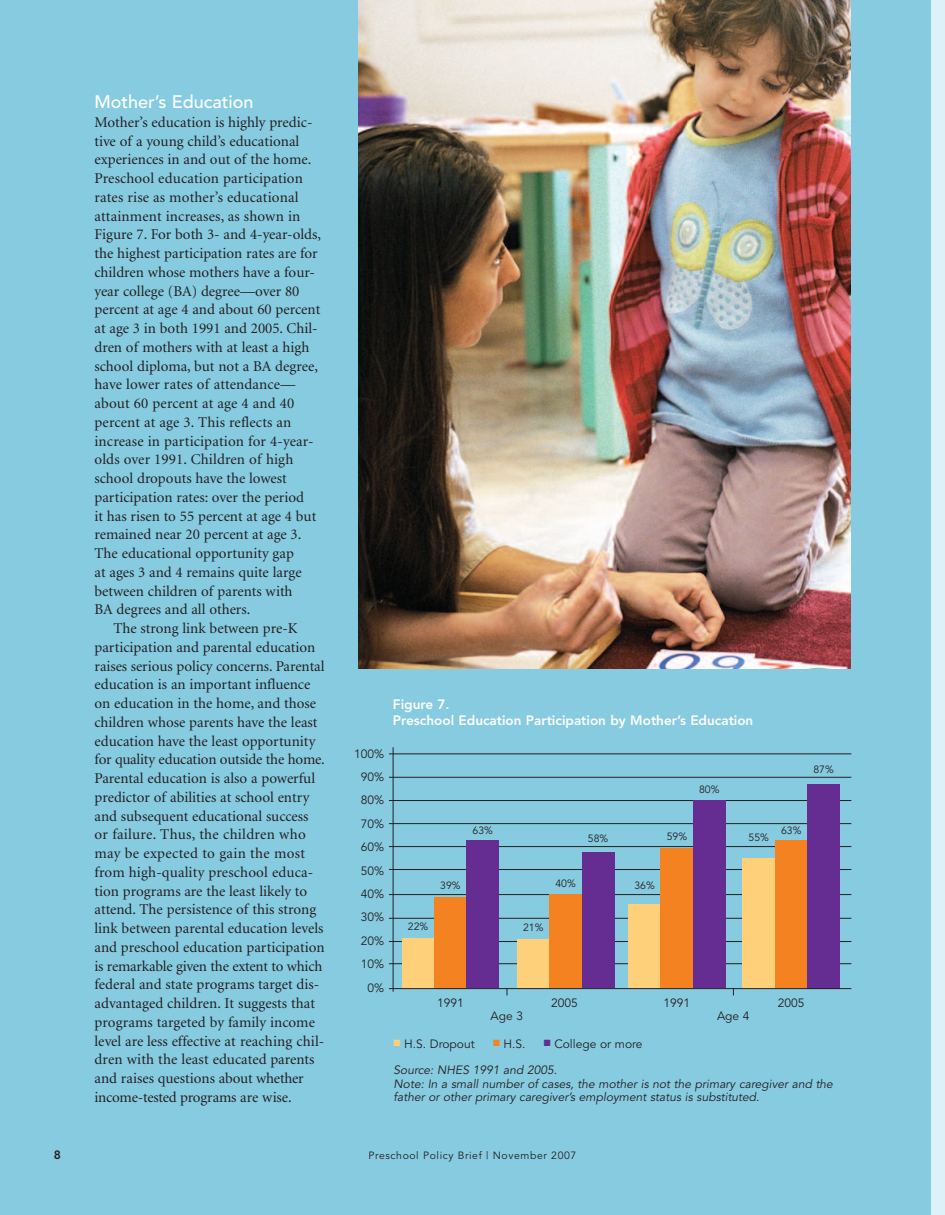
<style>
.page{position:relative;width:945px;height:1215px;background:#fff}
.page>*{position:absolute;margin:0;border:0;box-sizing:border-box;transform-origin:0 0}
.t1{font:500 18px "Avenir";color:#fff}
.t2{font:15px "Minion";color:#231f20}
.t3{font:15px "Minion";letter-spacing:.02em;color:#231f20}
.t4{font:800 13.5px/16.5px "Avenir";color:#fff}
.t5{font:italic 12px/13.5px "Avenir";color:#231f20}
.t6{font:12px/23.4px "Avenir";color:#231f20;text-align:right}
.t7{font:800 12px "Avenir";color:#231f20}
.t8{font:10.5px "Avenir";letter-spacing:.055em;color:#231f20}
.s1{color:#fed07a}
.s2{color:#f58220}
.s3{color:#652d91}
</style>
<div class="page">
<div style="left:0;top:0;width:932px;height:1215px;background:#87cbe1"></div>
<div style="left:932px;top:0;width:13px;height:1215px;background:#dcf1f8"></div>
<hr style="left:393px;top:747px;width:1px;height:245px;background:#231f20">
<hr style="left:389px;top:963px;width:462px;height:1px;background:#231f20">
<hr style="left:389px;top:941px;width:462px;height:1px;background:#231f20">
<hr style="left:389px;top:918px;width:462px;height:1px;background:#231f20">
<hr style="left:389px;top:894px;width:462px;height:1px;background:#231f20">
<hr style="left:389px;top:823px;width:462px;height:1px;background:#231f20">
<hr style="left:389px;top:800px;width:462px;height:1px;background:#231f20">
<hr style="left:389px;top:846px;width:462px;height:1px;background:#231f20">
<hr style="left:389px;top:869px;width:462px;height:1px;background:#231f20">
<hr style="left:389px;top:777px;width:462px;height:1px;background:#231f20">
<hr style="left:389px;top:754px;width:462px;height:1px;background:#231f20">
<div style="left:402px;top:938px;width:32px;height:50px;background:#fed07a"></div>
<div style="left:434px;top:897px;width:33px;height:91px;background:#f58220"></div>
<div style="left:467px;top:840px;width:32px;height:148px;background:#652d91"></div>
<div style="left:517px;top:940px;width:32px;height:48px;background:#fed07a"></div>
<div style="left:549px;top:895px;width:33px;height:93px;background:#f58220"></div>
<div style="left:582px;top:853px;width:32px;height:135px;background:#652d91"></div>
<div style="left:628px;top:904px;width:33px;height:84px;background:#fed07a"></div>
<div style="left:661px;top:849px;width:32px;height:139px;background:#f58220"></div>
<div style="left:693px;top:801px;width:33px;height:187px;background:#652d91"></div>
<div style="left:743px;top:858px;width:32px;height:130px;background:#fed07a"></div>
<div style="left:775px;top:840px;width:32px;height:148px;background:#f58220"></div>
<div style="left:807px;top:784px;width:33px;height:204px;background:#652d91"></div>
<img style="left:359px;top:0;width:491px;height:669px">
<hr style="left:389px;top:988px;width:462px;height:1px;background:#231f20">
<p class="t1" style="left:94px;top:94px;width:161px">Mother’s Education</p>
<p class="t2" style="left:94px;top:116px;width:220px">Mother’s education is highly predic-</p>
<p class="t2" style="left:94px;top:135px;width:206px">tive of a young child’s educational</p>
<p class="t2" style="left:94px;top:154px;width:218px">experiences in and out of the home.</p>
<p class="t2" style="left:94px;top:172px;width:210px">Preschool education participation</p>
<p class="t2" style="left:95px;top:191px;width:206px">rates rise as mother’s educational</p>
<p class="t2" style="left:95px;top:210px;width:207px">attainment increases, as shown in</p>
<p class="t2" style="left:94px;top:229px;width:228px">Figure 7. For both 3- and 4-year-olds,</p>
<p class="t2" style="left:95px;top:247px;width:225px">the highest participation rates are for</p>
<p class="t2" style="left:94px;top:266px;width:222px">children whose mothers have a four-</p>
<p class="t2" style="left:94px;top:285px;width:206px">year college (BA) degree—over 80</p>
<p class="t2" style="left:94px;top:304px;width:227px">percent at age 4 and about 60 percent</p>
<p class="t2" style="left:94px;top:322px;width:225px">at age 3 in both 1991 and 2005. Chil-</p>
<p class="t2" style="left:94px;top:341px;width:216px">dren of mothers with at least a high</p>
<p class="t2" style="left:94px;top:360px;width:225px">school diploma, but not a BA degree,</p>
<p class="t2" style="left:94px;top:379px;width:202px">have lower rates of attendance—</p>
<p class="t2" style="left:94px;top:397px;width:201px">about 60 percent at age 4 and 40</p>
<p class="t2" style="left:94px;top:416px;width:198px">percent at age 3. This reflects an</p>
<p class="t2" style="left:94px;top:435px;width:221px">increase in participation for 4-year-</p>
<p class="t2" style="left:94px;top:454px;width:200px">olds over 1991. Children of high</p>
<p class="t2" style="left:94px;top:472px;width:194px">school dropouts have the lowest</p>
<p class="t2" style="left:94px;top:491px;width:211px">participation rates: over the period</p>
<p class="t2" style="left:94px;top:510px;width:223px">it has risen to 55 percent at age 4 but</p>
<p class="t2" style="left:94px;top:529px;width:208px">remained near 20 percent at age 3.</p>
<p class="t2" style="left:94px;top:547px;width:201px">The educational opportunity gap</p>
<p class="t2" style="left:94px;top:566px;width:209px">at ages 3 and 4 remains quite large</p>
<p class="t2" style="left:94px;top:585px;width:200px">between children of parents with</p>
<p class="t2" style="left:94px;top:604px;width:157px">BA degrees and all others.</p>
<p class="t2" style="left:113px;top:622px;width:186px">The strong link between pre-K</p>
<p class="t2" style="left:94px;top:641px;width:222px">participation and parental education</p>
<p class="t2" style="left:94px;top:660px;width:231px">raises serious policy concerns. Parental</p>
<p class="t2" style="left:94px;top:679px;width:217px">education is an important influence</p>
<p class="t2" style="left:94px;top:697px;width:223px">on education in the home, and those</p>
<p class="t2" style="left:94px;top:716px;width:225px">children whose parents have the least</p>
<p class="t2" style="left:94px;top:735px;width:222px">education have the least opportunity</p>
<p class="t2" style="left:94px;top:754px;width:232px">for quality education outside the home.</p>
<p class="t2" style="left:94px;top:772px;width:222px">Parental education is also a powerful</p>
<p class="t2" style="left:94px;top:791px;width:217px">predictor of abilities at school entry</p>
<p class="t2" style="left:94px;top:810px;width:216px">and subsequent educational success</p>
<p class="t3" style="left:94px;top:829px;width:213px">or failure. Thus, the children who</p>
<p class="t3" style="left:95px;top:847px;width:212px">may be expected to gain the most</p>
<p class="t2" style="left:95px;top:866px;width:220px">from high-quality preschool educa-</p>
<p class="t2" style="left:95px;top:885px;width:214px">tion programs are the least likely to</p>
<p class="t2" style="left:95px;top:904px;width:223px">attend. The persistence of this strong</p>
<p class="t2" style="left:95px;top:922px;width:231px">link between parental education levels</p>
<p class="t2" style="left:95px;top:941px;width:232px">and preschool education participation</p>
<p class="t2" style="left:95px;top:960px;width:229px">is remarkable given the extent to which</p>
<p class="t2" style="left:95px;top:979px;width:226px">federal and state programs target dis-</p>
<p class="t2" style="left:95px;top:997px;width:222px">advantaged children. It suggests that</p>
<p class="t2" style="left:95px;top:1016px;width:222px">programs targeted by family income</p>
<p class="t2" style="left:95px;top:1035px;width:231px">level are less effective at reaching chil-</p>
<p class="t2" style="left:95px;top:1054px;width:222px">dren with the least educated parents</p>
<p class="t2" style="left:95px;top:1072px;width:211px">and raises questions about whether</p>
<p class="t2" style="left:95px;top:1091px;width:199px">income-tested programs are wise.</p>
<p class="t6" style="left:354px;top:743px;width:32px">100%<br>90%<br>80%<br>70%<br>60%<br>50%<br>40%<br>30%<br>20%<br>10%<br>0%</p>
<p class="t4" style="left:393px;top:697px;width:362px">Figure 7.<br>Preschool Education Participation by Mother’s Education</p>
<p class="t8" style="left:473px;top:826px;width:22px">63%</p>
<p class="t8" style="left:440px;top:881px;width:22px">39%</p>
<p class="t8" style="left:408px;top:922px;width:22px">22%</p>
<p class="t8" style="left:588px;top:834px;width:22px">58%</p>
<p class="t8" style="left:555px;top:879px;width:22px">40%</p>
<p class="t8" style="left:523px;top:923px;width:22px">21%</p>
<p class="t8" style="left:699px;top:785px;width:22px">80%</p>
<p class="t8" style="left:667px;top:832px;width:22px">59%</p>
<p class="t8" style="left:634px;top:881px;width:22px">36%</p>
<p class="t8" style="left:813px;top:765px;width:22px">87%</p>
<p class="t8" style="left:749px;top:833px;width:22px">55%</p>
<p class="t8" style="left:781px;top:826px;width:22px">63%</p>
<p class="t6" style="left:437px;top:992px;width:28px">1991</p>
<p class="t6" style="left:551px;top:992px;width:28px">2005</p>
<p class="t6" style="left:664px;top:992px;width:28px">1991</p>
<p class="t6" style="left:778px;top:992px;width:28px">2005</p>
<p class="t6" style="left:491px;top:1005px;width:34px">Age 3</p>
<p class="t6" style="left:717px;top:1005px;width:34px">Age 4</p>
<p class="t6" style="left:394px;top:1033px;width:83px"><span class="s1">■</span> H.S. Dropout</p>
<p class="t6" style="left:493px;top:1033px;width:34px"><span class="s2">■</span> H.S.</p>
<p class="t6" style="left:544px;top:1033px;width:100px"><span class="s3">■</span> College or more</p>
<p class="t5" style="left:394px;top:1064px;width:441px">Source: NHES 1991 and 2005.<br>Note: In a small number of cases, the mother is not the primary caregiver and the father or other primary caregiver’s employment status is substituted.</p>
<p class="t7" style="left:54px;top:1150px;width:9px">8</p>
<p class="t8" style="left:369px;top:1151px;width:209px">Preschool Policy Brief | November 2007</p>
</div>
